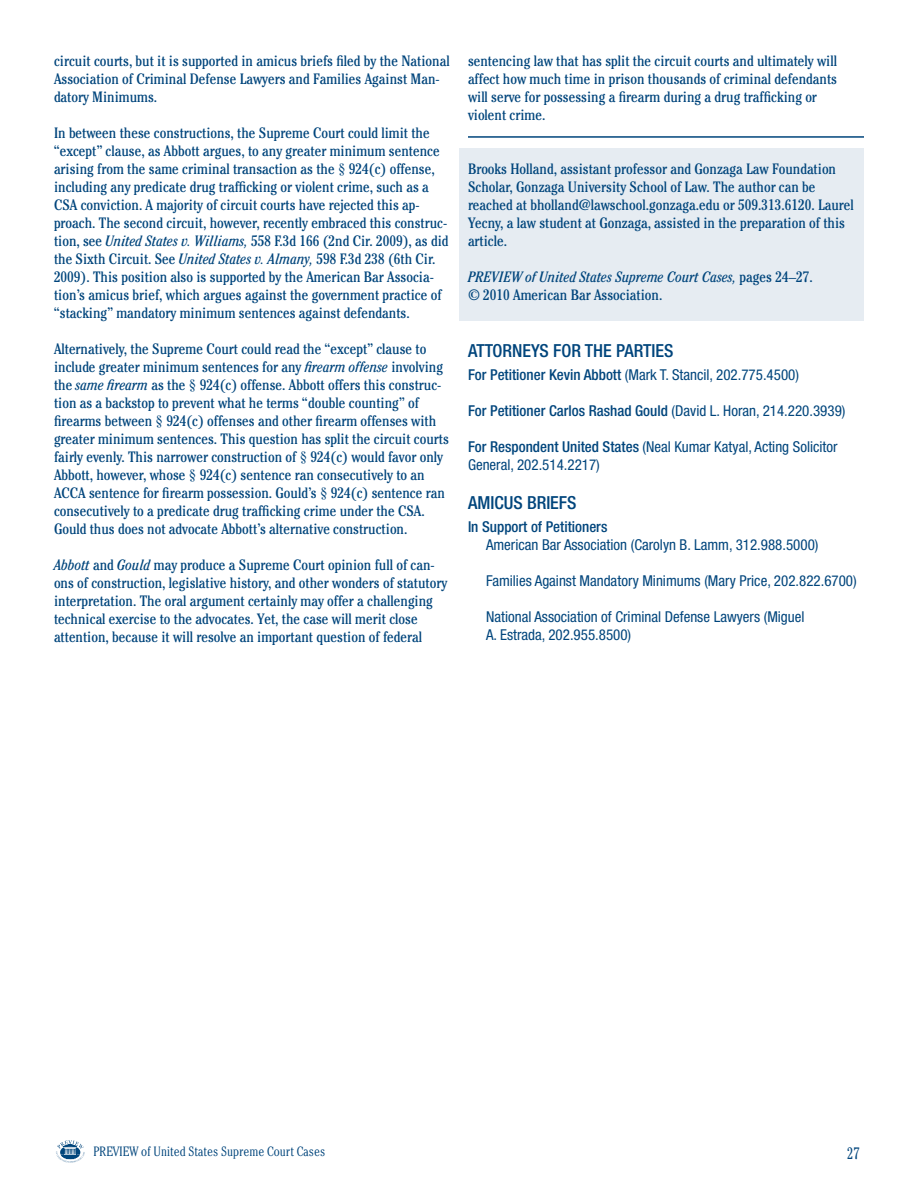
<style>
.page{position:relative;width:918px;height:1188px;background:#fff}
.page>*{position:absolute;margin:0;border:0;box-sizing:border-box;transform-origin:0 0}
.t1{font:500 condensed 18px "Helvetica Neue";color:#00457c}
.t2{font:300 condensed 16.5px "Cheltenham";color:#00457c}
.t3{font:condensed 15px/18px "Cheltenham";color:#00457c}
.t4{font:condensed 15px/18px "Helvetica Neue";color:#00457c}
.t5{font:500 condensed 15px "Helvetica Neue";color:#00457c}
.t6{font:italic condensed 15px/18px "Cheltenham";color:#00457c}
.t7{font:300 condensed 13.5px "Cheltenham";color:#00457c}
.s1{font-style:italic}
.s2{font-style:normal}
.s3{font-weight:500}
.s4{font-weight:400}
</style>
<div class="page">
<svg style="left:56px;top:1140px;width:29px;height:23px"></svg>
<div style="left:459px;top:149px;width:405px;height:172px;background:#e6ecf2"></div>
<hr style="left:468px;top:136px;width:396px;height:2px;background:#00457c">
<p class="t3" style="left:54px;top:51px;width:397px">circuit courts, but it is supported in amicus briefs filed by the National<br>Association of Criminal Defense Lawyers and Families Against Man&shy;datory Minimums.</p>
<p class="t3" style="left:54px;top:123px;width:396px">In between these constructions, the Supreme Court could limit the “except” clause, as Abbott argues, to any greater minimum sentence arising from the same criminal transaction as the § 924(c) offense, including any predicate drug trafficking or violent crime, such as a CSA conviction. A majority of circuit courts have rejected this ap&shy;proach. The second circuit, however, recently embraced this construc&shy;tion, see <span class="s1">United States v. Williams,</span> 558 F.3d 166 (2nd Cir. 2009), as did the Sixth Circuit. See <span class="s1">United States v. Almany,</span> 598 F.3d 238 (6th Cir.<br>2009). This position also is supported by the American Bar Associa&shy;tion’s amicus brief, which argues against the government practice of “stacking” mandatory minimum sentences against defendants.</p>
<p class="t3" style="left:54px;top:339px;width:396px">Alternatively, the Supreme Court could read the “except” clause to include greater minimum sentences for any <span class="s1">firearm offense</span> involving the <span class="s1">same firearm</span> as the § 924(c) offense. Abbott offers this construc&shy;tion as a backstop to prevent what he terms “double counting” of firearms between § 924(c) offenses and other firearm offenses with greater minimum sentences. This question has split the circuit courts fairly evenly. This narrower construction of § 924(c) would favor only Abbott, however, whose § 924(c) sentence ran consecutively to an ACCA sentence for firearm possession. Gould’s § 924(c) sentence ran consecutively to a predicate drug trafficking crime under the CSA.<br>Gould thus does not advocate Abbott’s alternative construction.</p>
<p class="t3" style="left:54px;top:555px;width:395px"><span class="s1">Abbott</span> and <span class="s1">Gould</span> may produce a Supreme Court opinion full of can&shy;ons of construction, legislative history, and other wonders of statutory interpretation. The oral argument certainly may offer a challenging technical exercise to the advocates. Yet, the case will merit close attention, because it will resolve an important question of federal</p>
<p class="t3" style="left:468px;top:51px;width:371px">sentencing law that has split the circuit courts and ultimately will affect how much time in prison thousands of criminal defendants will serve for possessing a firearm during a drug trafficking or violent crime.</p>
<p class="t3" style="left:468px;top:159px;width:387px">Brooks Holland, assistant professor and Gonzaga Law Foundation Scholar, Gonzaga University School of Law. The author can be reached at bholland@lawschool.gonzaga.edu or 509.313.6120. Laurel Yecny, a law student at Gonzaga, assisted in the preparation of this article.</p>
<p class="t6" style="left:468px;top:268px;width:346px">PREVIEW of United States Supreme Court Cases, <span class="s2">pages 24–27. © 2010 American Bar Association.</span></p>
<p class="t1" style="left:468px;top:340px;width:207px">ATTORNEYS FOR THE PARTIES</p>
<p class="t4" style="left:468px;top:365px;width:333px"><span class="s3">For Petitioner Kevin Abbott</span> (Mark T. Stancil, 202.775.4500)</p>
<p class="t5" style="left:468px;top:402px;width:379px">For Petitioner Carlos Rashad Gould <span class="s4">(David L. Horan, 214.220.3939)</span></p>
<p class="t4" style="left:468px;top:437px;width:371px"><span class="s3">For Respondent United States</span> (Neal Kumar Katyal, Acting Solicitor<br>General, 202.514.2217)</p>
<p class="t1" style="left:468px;top:492px;width:110px">AMICUS BRIEFS</p>
<p class="t5" style="left:468px;top:518px;width:141px">In Support of Petitioners</p>
<p class="t4" style="left:486px;top:535px;width:334px">American Bar Association (Carolyn B. Lamm, 312.988.5000)</p>
<p class="t4" style="left:486px;top:571px;width:372px">Families Against Mandatory Minimums (Mary Price, 202.822.6700)</p>
<p class="t4" style="left:486px;top:607px;width:320px">National Association of Criminal Defense Lawyers (Miguel<br>A. Estrada, 202.955.8500)</p>
<p class="t7" style="left:94px;top:1144px;width:233px">PREVIEW of United States Supreme Court Cases</p>
<p class="t2" style="left:847px;top:1143px;width:14px">27</p>
</div>
